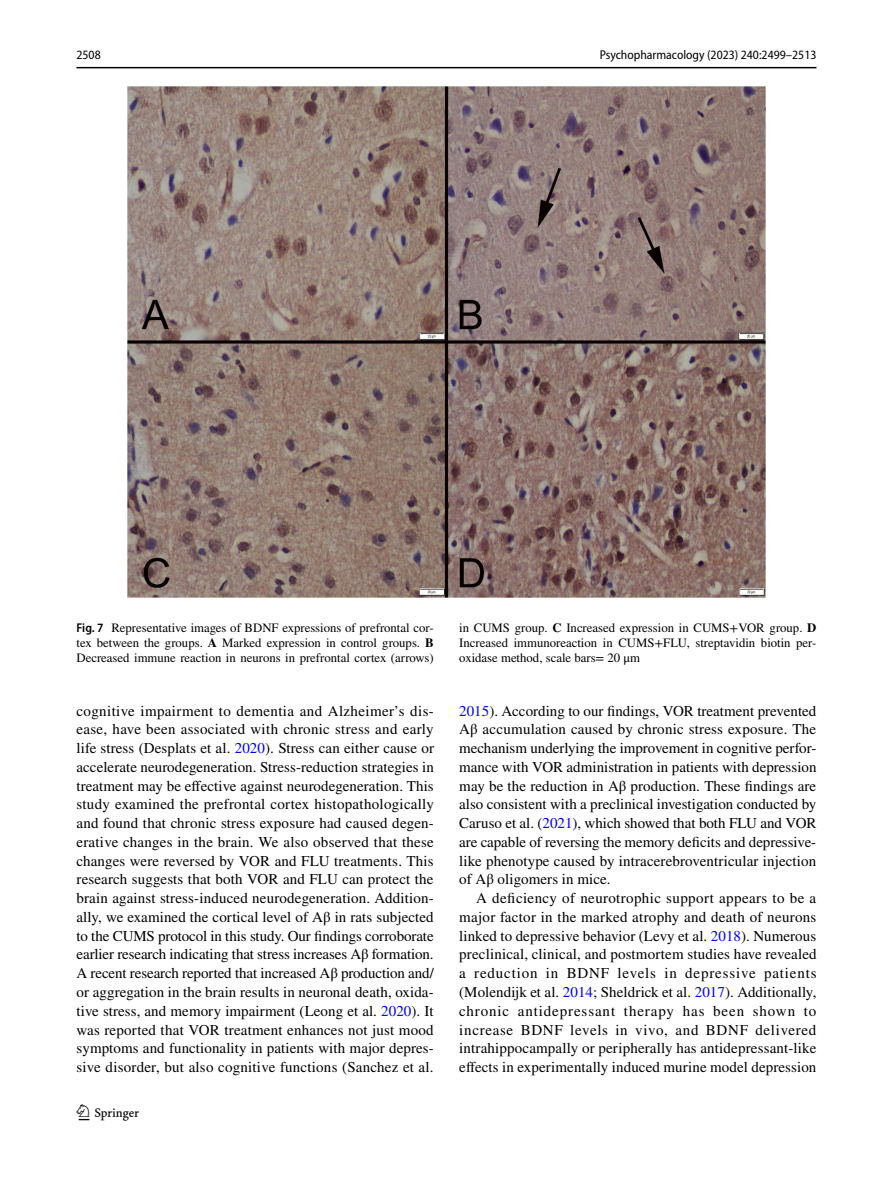
<style>
.page{position:relative;width:893px;height:1187px;background:#fff}
.page>*{position:absolute;margin:0;border:0;box-sizing:border-box;transform-origin:0 0}
.t1{font:22.5px "Springnew Regular 2";color:#000}
.t2{font:15px/18.8px "STIX";letter-spacing:.005em;color:#000;text-align:justify}
.t3{font:12.75px/15px "STIX";color:#000;text-align:justify}
.t4{font:semi-condensed 12.75px "Myriad Pro";color:#000}
.s1{font-family:"Myriad Pro";font-weight:600;font-stretch:semi-condensed}
.s2{font-weight:700}
.s3{color:#00f}
</style>
<div class="page">
<hr style="left:77px;top:67px;width:739px;height:1px;background:#000">
<img style="left:127px;top:87px;width:638px;height:510px">
<p class="t4" style="left:77px;top:48px;width:26px">2508</p>
<p class="t4" style="left:600px;top:48px;width:218px">Psychopharmacology (2023) 240:2499–2513</p>
<p class="t3" style="left:77px;top:621px;width:359px"><span class="s1">Fig. 7</span> Representative images of BDNF expressions of prefrontal cor&shy;tex between the groups. <span class="s2">A</span> Marked expression in control groups. <span class="s2">B </span>Decreased immune reaction in neurons in prefrontal cortex (arrows)</p>
<p class="t3" style="left:459px;top:621px;width:359px">in CUMS group. <span class="s2">C</span> Increased expression in CUMS+VOR group. <span class="s2">D </span>Increased immunoreaction in CUMS+FLU, streptavidin biotin per&shy;oxidase method, scale bars= 20 μm</p>
<p class="t2" style="left:77px;top:702px;width:359px">cognitive impairment to dementia and Alzheimer’s dis&shy;ease, have been associated with chronic stress and early life stress (Desplats et al. <span class="s3">2020</span>). Stress can either cause or accelerate neurodegeneration. Stress-reduction strategies in treatment may be effective against neurodegeneration. This study examined the prefrontal cortex histopathologically and found that chronic stress exposure had caused degen&shy;erative changes in the brain. We also observed that these changes were reversed by VOR and FLU treatments. This research suggests that both VOR and FLU can protect the brain against stress-induced neurodegeneration. Addition&shy;ally, we examined the cortical level of Aβ in rats subjected to the CUMS protocol in this study. Our findings corroborate earlier research indicating that stress increases Aβ formation.<br>A recent research reported that increased Aβ production and/ or aggregation in the brain results in neuronal death, oxida&shy;tive stress, and memory impairment (Leong et al. <span class="s3">2020</span>). It was reported that VOR treatment enhances not just mood symptoms and functionality in patients with major depres&shy;sive disorder, but also cognitive functions (Sanchez et al.</p>
<p class="t2" style="left:459px;top:702px;width:359px"><span class="s3">2015</span>). According to our findings, VOR treatment prevented Aβ accumulation caused by chronic stress exposure. The mechanism underlying the improvement in cognitive perfor&shy;mance with VOR administration in patients with depression may be the reduction in Aβ production. These findings are also consistent with a preclinical investigation conducted by Caruso et al. (<span class="s3">2021</span>), which showed that both FLU and VOR are capable of reversing the memory deficits and depressive&shy;like phenotype caused by intracerebroventricular injection of Aβ oligomers in mice.</p>
<p class="t2" style="left:459px;top:889px;width:359px;text-indent:17px">A deficiency of neurotrophic support appears to be a major factor in the marked atrophy and death of neurons linked to depressive behavior (Levy et al. <span class="s3">2018</span>). Numerous preclinical, clinical, and postmortem studies have revealed a reduction in BDNF levels in depressive patients (Molendijk et al. <span class="s3">2014</span>; Sheldrick et al. <span class="s3">2017</span>). Additionally, chronic antidepressant therapy has been shown to increase BDNF levels in vivo, and BDNF delivered intrahippocampally or peripherally has antidepressant-like effects in experimentally induced murine model depression</p>
<h1 class="t1" style="left:79px;top:1104px;width:62px">1 3</h1>
</div>
